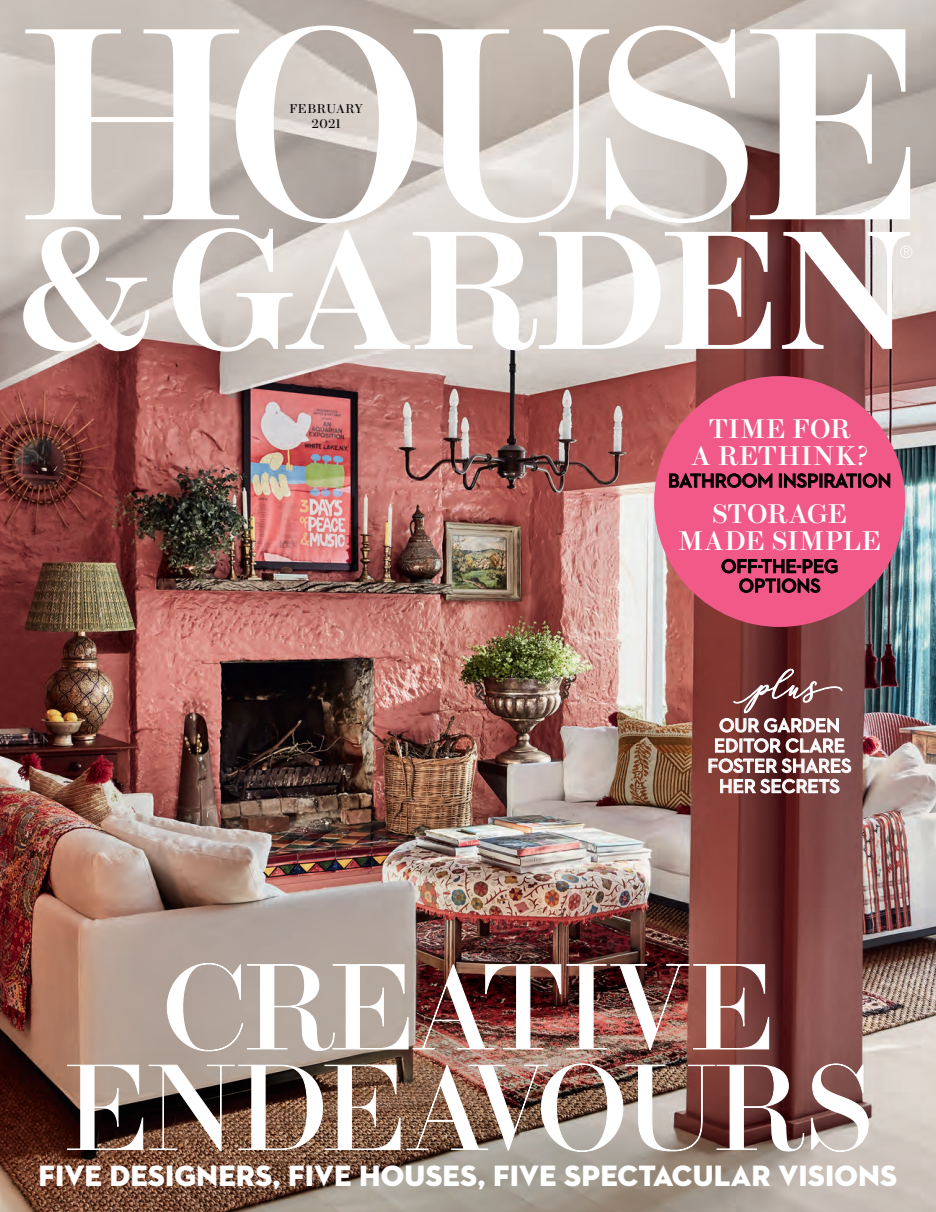
<style>
.page{position:relative;width:936px;height:1212px;background:#fff}
.page>*{position:absolute;margin:0;border:0;box-sizing:border-box;transform-origin:0 0}
.t1{font:121.5px/100.5px "Brunel Hairline";letter-spacing:-.005em;color:#fff;text-align:center}
.t2{font:30px "Neutraface 2 Display Titling";letter-spacing:.005em;color:#fff}
.t3{font:27px/27px "Brunel Deck Roman No 2";letter-spacing:.02em;color:#fff;text-align:center}
.t4{font:27px/27px "Brunel Deck Roman No 2";letter-spacing:.04em;color:#fff;text-align:center}
.t5{font:700 19.5px/20.2px "Neutraface 2 Display";letter-spacing:.005em;color:#fff;text-align:center}
.t6{font:700 19.5px/19.5px "Neutraface 2 Display";letter-spacing:.005em;color:#000;text-align:center}
.t7{font:12.75px/15px "Brunel Deck";letter-spacing:.06em;color:#000;text-align:center}
</style>
<div class="page">
<img style="left:0;top:0;width:935px;height:1212px">
<div style="left:654px;top:376px;width:251px;height:251px;background:#f05988;border-radius:50%"></div>
<svg style="left:669px;top:473px;width:103px;height:15px"></svg>
<svg style="left:779px;top:473px;width:110px;height:15px"></svg>
<svg style="left:721px;top:559px;width:116px;height:14px"></svg>
<svg style="left:739px;top:579px;width:81px;height:14px"></svg>
<img style="left:166px;top:962px;width:603px;height:90px">
<img style="left:67px;top:1063px;width:737px;height:89px">
<svg style="left:810px;top:1063px;width:59px;height:89px;background:#997b76"></svg>
<svg style="left:23px;top:26px;width:889px;height:326px"></svg>
<svg style="left:715px;top:738px;width:65px;height:14px"></svg>
<svg style="left:786px;top:738px;width:58px;height:14px"></svg>
<svg style="left:708px;top:759px;width:142px;height:14px;background:#a37f7d"></svg>
<svg style="left:720px;top:779px;width:119px;height:14px;background:#a27f7d"></svg>
<svg style="left:719px;top:668px;width:123px;height:64px;background:#845351"></svg>
<p class="t7" style="left:289px;top:101px;width:75px">FEBRUARY<br>2021</p>
<p class="t4" style="left:691px;top:416px;width:178px">TIME FOR<br>A RETHINK?</p>
<p class="t6" style="left:668px;top:471px;width:224px">BATHROOM INSPIRATION</p>
<p class="t3" style="left:678px;top:501px;width:203px">STORAGE<br>MADE SIMPLE</p>
<p class="t6" style="left:721px;top:557px;width:118px">OFF-THE-PEG<br>OPTIONS</p>
<p class="t5" style="left:707px;top:715px;width:145px">OUR GARDEN<br>EDITOR CLARE<br>FOSTER SHARES<br>HER SECRETS</p>
<h1 class="t1" style="left:66px;top:953px;width:808px">CREATIVE<br>ENDEAVOURS</h1>
<p class="t2" style="left:39px;top:1157px;width:860px">FIVE DESIGNERS, FIVE HOUSES, FIVE SPECTACULAR VISIONS</p>
</div>
